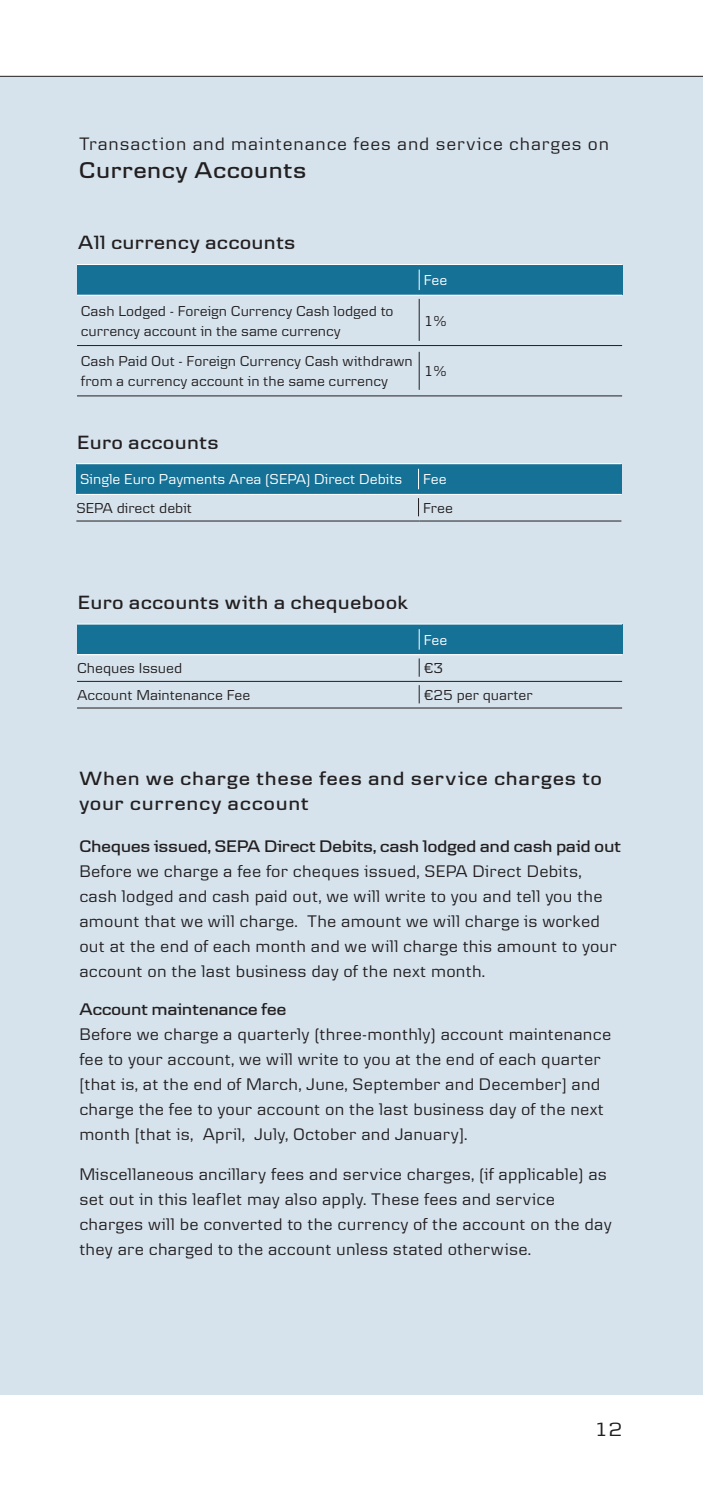
<style>
.page{position:relative;width:703px;height:1485px;background:#fff}
.page>*{position:absolute;margin:0;border:0;box-sizing:border-box;transform-origin:0 0}
.t1{font:600 23.75px "Danske Headline";letter-spacing:.05em;color:#231f20}
.t2{font:600 20px/25px "Danske Headline";letter-spacing:.07em;color:#231f20}
.t3{font:600 20px "Danske Headline";letter-spacing:.05em;color:#231f20}
.t4{font:20px "Danske Headline";color:#231f20}
.t5{font:18.75px "Danske Text";letter-spacing:.045em;color:#231f20}
.t6{font:17.5px/25px "Danske Text";letter-spacing:.015em;color:#231f20}
.t7{font:600 17.5px "Danske Headline";letter-spacing:.015em;color:#231f20}
.t8{font:15px/20px "Danske Text";color:#231f20}
.t9{font:15px "Danske Text";color:#fff}
</style>
<div class="page">
<div style="left:0;top:76px;width:702px;height:1318px;background:#d6e3ed"></div>
<hr style="left:0;top:76px;width:702px;height:1px;background:#231f20">
<div style="left:77px;top:624px;width:545px;height:30px;background:#167196"></div>
<hr style="left:77px;top:624px;width:545px;height:1px;background:#fff">
<hr style="left:77px;top:654px;width:343px;height:1px;background:#fff">
<hr style="left:420px;top:654px;width:202px;height:1px;background:#fff">
<hr style="left:77px;top:681px;width:545px;height:1px;background:#231f20">
<hr style="left:77px;top:708px;width:545px;height:1px;background:#231f20">
<svg style="left:418px;top:629px;width:1px;height:21px"></svg>
<svg style="left:418px;top:658px;width:1px;height:19px"></svg>
<svg style="left:418px;top:685px;width:1px;height:18px"></svg>
<div style="left:76px;top:464px;width:343px;height:30px;background:#167196"></div>
<div style="left:419px;top:464px;width:202px;height:30px;background:#167196"></div>
<hr style="left:76px;top:463px;width:545px;height:1px;background:#fff">
<hr style="left:76px;top:494px;width:343px;height:1px;background:#fff">
<hr style="left:419px;top:494px;width:202px;height:1px;background:#fff">
<hr style="left:76px;top:521px;width:343px;height:1px;background:#231f20">
<hr style="left:419px;top:521px;width:202px;height:1px;background:#231f20">
<svg style="left:418px;top:469px;width:1px;height:20px"></svg>
<svg style="left:418px;top:498px;width:1px;height:18px"></svg>
<div style="left:77px;top:265px;width:545px;height:30px;background:#167196"></div>
<hr style="left:77px;top:264px;width:545px;height:1px;background:#fff">
<hr style="left:77px;top:295px;width:343px;height:1px;background:#fff">
<hr style="left:420px;top:295px;width:202px;height:1px;background:#fff">
<hr style="left:77px;top:345px;width:545px;height:1px;background:#231f20">
<hr style="left:77px;top:395px;width:545px;height:1px;background:#231f20">
<svg style="left:418px;top:270px;width:1px;height:20px"></svg>
<hr style="left:418px;top:299px;width:1px;height:42px;background:#231f20">
<hr style="left:418px;top:352px;width:1px;height:38px;background:#231f20">
<p class="t5" style="left:79px;top:138px;width:531px">Transaction and maintenance fees and service charges on</p>
<h1 class="t1" style="left:79px;top:162px;width:228px">Currency Accounts</h1>
<p class="t3" style="left:78px;top:236px;width:218px">All currency accounts</p>
<p class="t9" style="left:423px;top:275px;width:25px">Fee</p>
<p class="t8" style="left:81px;top:302px;width:314px">Cash Lodged - Foreign Currency Cash lodged to currency account in the same currency</p>
<p class="t8" style="left:423px;top:312px;width:24px">1%</p>
<p class="t8" style="left:81px;top:352px;width:333px">Cash Paid Out - Foreign Currency Cash withdrawn from a currency account in the same currency</p>
<p class="t8" style="left:423px;top:363px;width:24px">1%</p>
<p class="t3" style="left:77px;top:436px;width:142px">Euro accounts</p>
<p class="t9" style="left:80px;top:474px;width:323px">Single Euro Payments Area (SEPA) Direct Debits</p>
<p class="t9" style="left:423px;top:474px;width:25px">Fee</p>
<p class="t8" style="left:76px;top:500px;width:117px">SEPA direct debit</p>
<p class="t8" style="left:423px;top:500px;width:31px">Free</p>
<p class="t3" style="left:78px;top:596px;width:331px">Euro accounts with a chequebook</p>
<p class="t9" style="left:423px;top:635px;width:25px">Fee</p>
<p class="t8" style="left:77px;top:660px;width:107px">Cheques Issued</p>
<p class="t8" style="left:423px;top:660px;width:21px">€3</p>
<p class="t8" style="left:77px;top:687px;width:175px">Account Maintenance Fee</p>
<p class="t8" style="left:423px;top:687px;width:110px">€25 per quarter</p>
<p class="t2" style="left:79px;top:767px;width:523px">When we charge these fees and service charges to your currency account</p>
<p class="t7" style="left:79px;top:840px;width:543px">Cheques issued, SEPA Direct Debits, cash lodged and cash paid out</p>
<p class="t6" style="left:79px;top:861px;width:539px">Before we charge a fee for cheques issued, SEPA Direct Debits, cash lodged and cash paid out, we will write to you and tell you the amount that we will charge. The amount we will charge is worked out at the end of each month and we will charge this amount to your account on the last business day of the next month.</p>
<p class="t7" style="left:79px;top:1003px;width:208px">Account maintenance fee</p>
<p class="t6" style="left:79px;top:1023px;width:533px">Before we charge a quarterly (three-monthly) account maintenance fee to your account, we will write to you at the end of each quarter [that is, at the end of March, June, September and December] and charge the fee to your account on the last business day of the next month [that is, April, July, October and January].</p>
<p class="t6" style="left:79px;top:1163px;width:534px">Miscellaneous ancillary fees and service charges, (if applicable) as set out in this leaflet may also apply. These fees and service charges will be converted to the currency of the account on the day they are charged to the account unless stated otherwise.</p>
<p class="t4" style="left:594px;top:1422px;width:29px">12</p>
</div>
